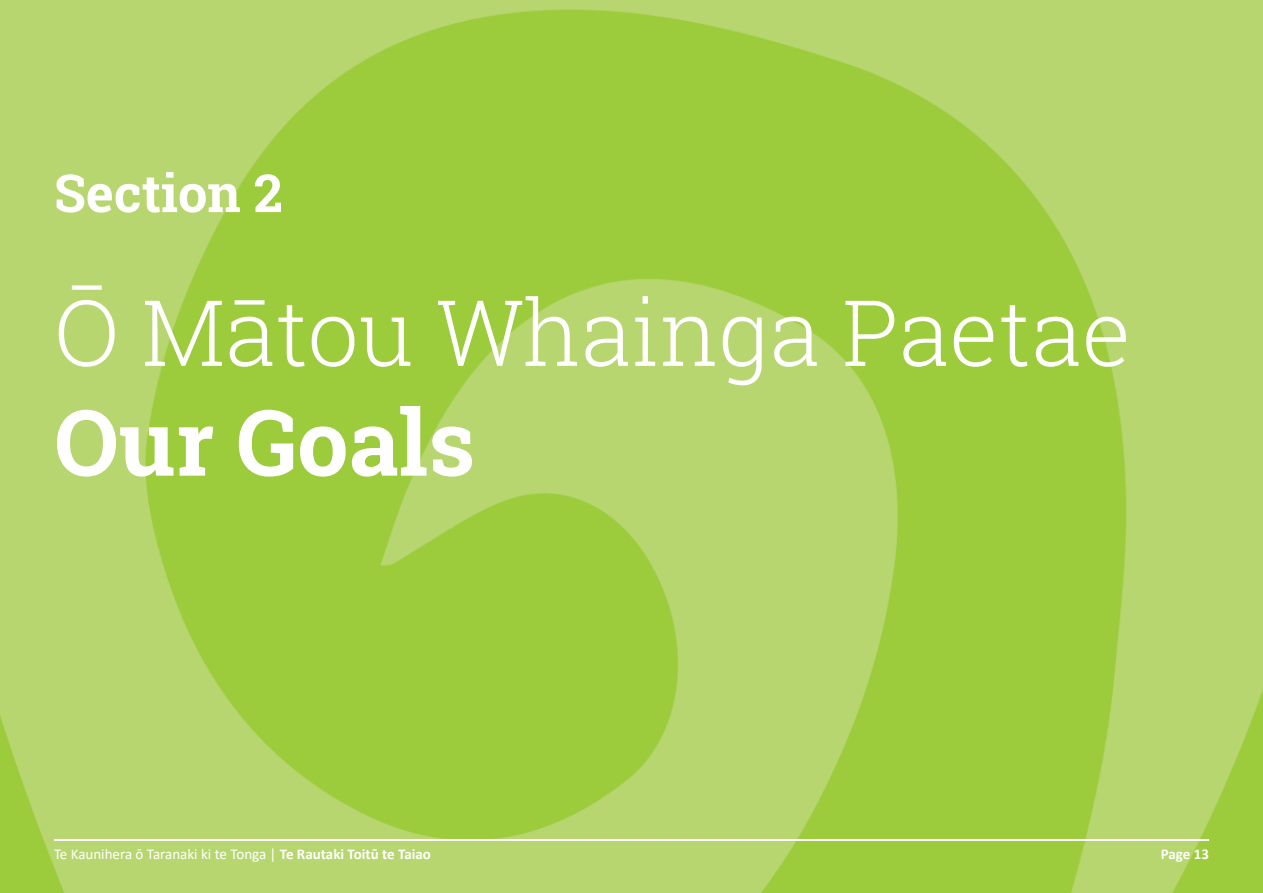
<style>
.page{position:relative;width:1263px;height:893px;background:#fff}
.page>*{position:absolute;margin:0;border:0;box-sizing:border-box;transform-origin:0 0}
.t1{font:300 91.5px "Roboto Slab";color:#fff}
.t2{font:700 91.5px "Roboto Slab";color:#fff}
.t3{font:700 52.5px "Roboto Slab";color:#fff}
.t4{font:15px "Calibri";color:#fff}
.t5{font:700 15px "Calibri";letter-spacing:-.005em;color:#fff}
.s1{font-weight:700}
</style>
<div class="page">
<img style="left:0;top:0;width:1263px;height:893px">
<hr style="left:54px;top:839px;width:1155px;height:1px;background:#fff">
<h2 class="t3" style="left:54px;top:157px;width:230px">Section 2</h2>
<h1 class="t1" style="left:54px;top:270px;width:1078px">Ō Mātou Whainga Paetae</h1>
<h1 class="t2" style="left:54px;top:380px;width:423px">Our Goals</h1>
<p class="t4" style="left:54px;top:844px;width:378px">Te Kaunihera ō Taranaki ki te Tonga | <span class="s1">Te Rautaki Toitū te Taiao</span></p>
<p class="t5" style="left:1161px;top:844px;width:50px">Page 13</p>
</div>
